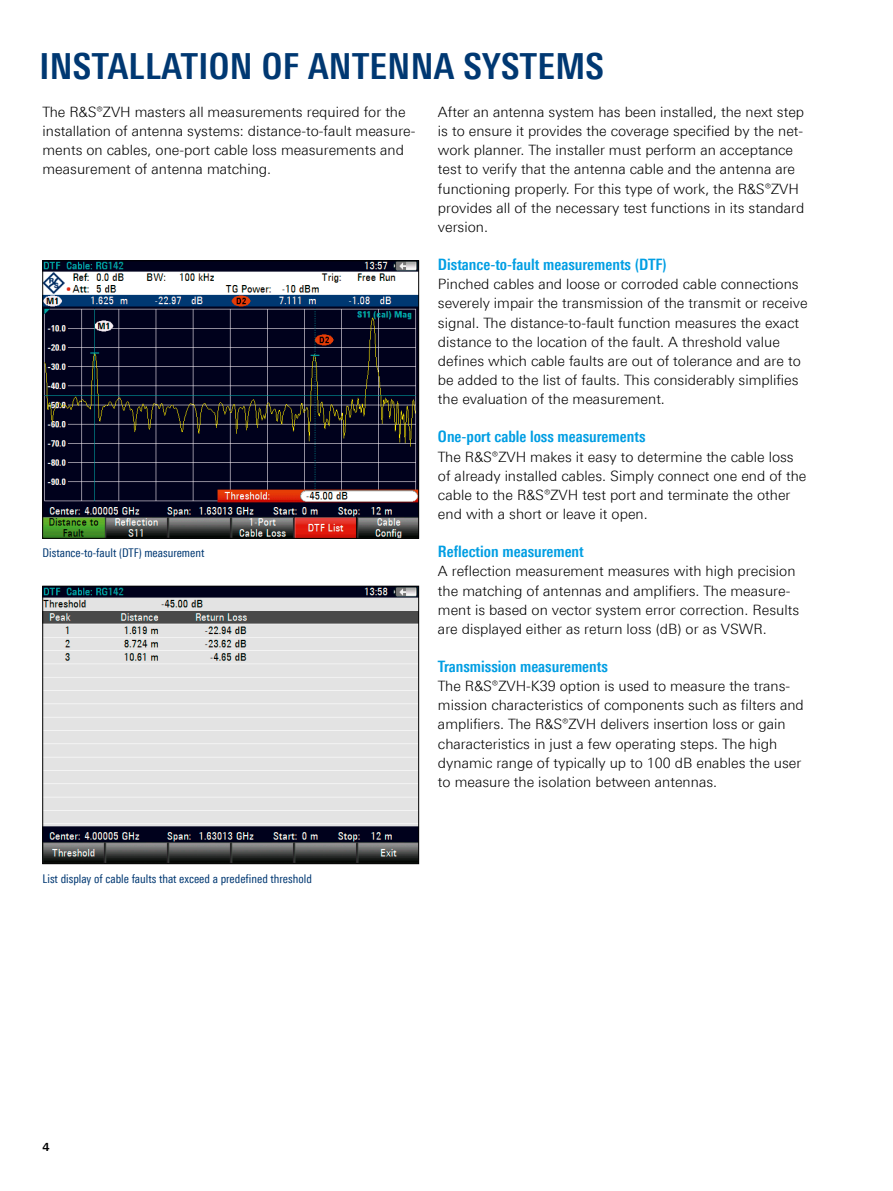
<style>
.page{position:relative;width:893px;height:1191px;background:#fff}
.page>*{position:absolute;margin:0;border:0;box-sizing:border-box;transform-origin:0 0}
.Seiten_Headline_24Pt{font:700 36px "Linotype Univers 620 Cn";letter-spacing:.01em;color:#003872}
.Absatzfett_cyan{font:700 15.75px "Linotype Univers 620 Cn";color:#009ee3}
.Haupttext_ohne_Absta{font:300 14.25px/19.2px "Linotype Univers 330";color:#000}
.Haupttext{font:300 14.25px/19.2px "Linotype Univers 330";color:#000}
.Bildunterschrift{font:12px "Linotype Univers 420 Cn";color:#003872}
.t1{font:700 11.25px "Linotype Univers 630";color:#000}
</style>
<div class="page">
<img style="left:45px;top:262px;width:372px;height:274px">
<div style="left:43px;top:260px;width:376px;height:278px;border:1px solid #000"></div>
<img style="left:45px;top:588px;width:372px;height:274px">
<div style="left:43px;top:586px;width:376px;height:278px;border:1px solid #000"></div>
<p class="Seiten_Headline_24Pt" style="left:40px;top:44px;width:566px">INSTALLATION OF ANTENNA SYSTEMS</p>
<p class="Haupttext" style="left:43px;top:102px;width:374px">The R&amp;S®ZVH masters all measurements required for the installation of antenna systems: distance-to-fault measure&shy;ments on cables, one-port cable loss measurements and measurement of antenna matching.</p>
<p class="Bildunterschrift" style="left:43px;top:546px;width:163px">Distance-to-fault (DTF) measurement</p>
<p class="Haupttext" style="left:438px;top:102px;width:368px">After an antenna system has been installed, the next step is to ensure it provides the coverage specified by the net&shy;work planner. The installer must perform an acceptance test to verify that the antenna cable and the antenna are functioning properly. For this type of work, the R&amp;S®ZVH provides all of the necessary test functions in its standard version.</p>
<p class="Absatzfett_cyan" style="left:438px;top:255px;width:230px">Distance-to-fault measurements (DTF)</p>
<p class="Haupttext_ohne_Absta" style="left:438px;top:274px;width:371px">Pinched cables and loose or corroded cable connections severely impair the transmission of the transmit or receive signal. The distance-to-fault function measures the exact distance to the location of the fault. A threshold value defines which cable faults are out of tolerance and are to be added to the list of faults. This considerably simplifies the evaluation of the measurement.</p>
<p class="Absatzfett_cyan" style="left:438px;top:427px;width:209px">One-port cable loss measurements</p>
<p class="Haupttext_ohne_Absta" style="left:438px;top:447px;width:370px">The R&amp;S®ZVH makes it easy to determine the cable loss of already installed cables. Simply connect one end of the cable to the R&amp;S®ZVH test port and terminate the other end with a short or leave it open.</p>
<p class="Absatzfett_cyan" style="left:438px;top:542px;width:147px">Reflection measurement</p>
<p class="Haupttext_ohne_Absta" style="left:438px;top:561px;width:363px">A reflection measurement measures with high precision the matching of antennas and amplifiers. The measure&shy;ment is based on vector system error correction. Results are displayed either as return loss (dB) or as VSWR.</p>
<p class="Absatzfett_cyan" style="left:438px;top:657px;width:171px">Transmission measurements</p>
<p class="Haupttext_ohne_Absta" style="left:438px;top:676px;width:367px">The R&amp;S®ZVH-K39 option is used to measure the trans&shy;mission characteristics of components such as filters and amplifiers. The R&amp;S®ZVH delivers insertion loss or gain characteristics in just a few operating steps. The high dynamic range of typically up to 100 dB enables the user to measure the isolation between antennas.</p>
<p class="Bildunterschrift" style="left:43px;top:871px;width:271px">List display of cable faults that exceed a predefined threshold</p>
<p class="t1" style="left:43px;top:1139px;width:9px">4</p>
</div>
